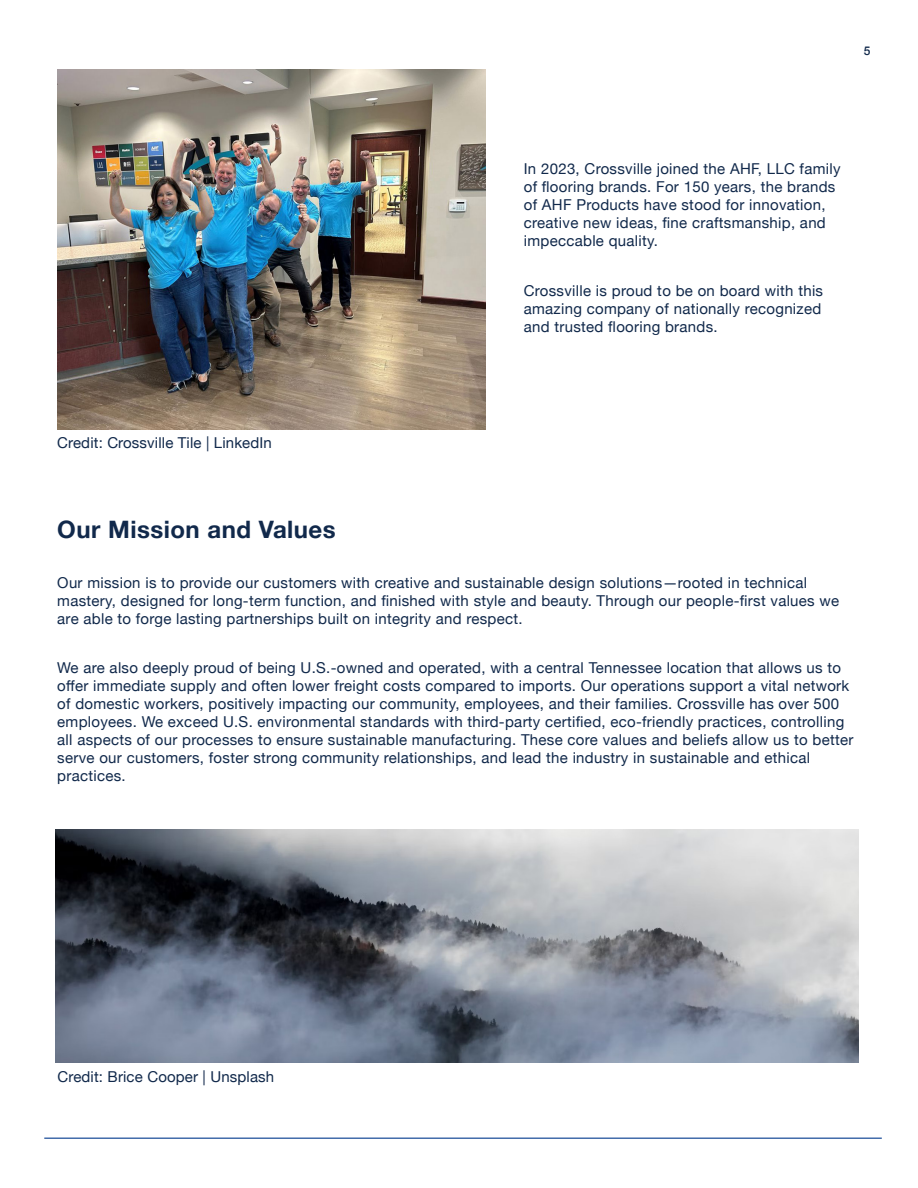
<style>
.page{position:relative;width:918px;height:1188px;background:#fff}
.page>*{position:absolute;margin:0;border:0;box-sizing:border-box;transform-origin:0 0}
.t1{font:700 24px "Helvetica Neue";letter-spacing:.02em;color:#11294b}
.t2{font:15px/18px "Helvetica Neue";letter-spacing:.02em;color:#11294b}
.t3{font:500 12px "Helvetica Neue";color:#11294b}
</style>
<div class="page">
<hr style="left:44px;top:1137px;width:838px;height:2px;background:#426caa">
<img style="left:57px;top:70px;width:428px;height:359px">
<img style="left:55px;top:829px;width:803px;height:234px">
<p class="t3" style="left:864px;top:41px;width:8px">5</p>
<p class="t2" style="left:57px;top:435px;width:216px">Credit: Crossville Tile | LinkedIn</p>
<p class="t2" style="left:524px;top:161px;width:318px">In 2023, Crossville joined the AHF, LLC family of flooring brands. For 150 years, the brands of AHF Products have stood for innovation, creative new ideas, fine craftsmanship, and impeccable quality.</p>
<p class="t2" style="left:524px;top:282px;width:301px;text-align:justify">Crossville is proud to be on board with this amazing company of nationally recognized and trusted flooring brands.</p>
<p class="t1" style="left:57px;top:511px;width:280px">Our Mission and Values</p>
<p class="t2" style="left:57px;top:575px;width:784px">Our mission is to provide our customers with creative and sustainable design solutions—rooted in technical mastery, designed for long-term function, and finished with style and beauty. Through our people-first values we are able to forge lasting partnerships built on integrity and respect.</p>
<p class="t2" style="left:57px;top:660px;width:798px">We are also deeply proud of being U.S.-owned and operated, with a central Tennessee location that allows us to offer immediate supply and often lower freight costs compared to imports. Our operations support a vital network of domestic workers, positively impacting our community, employees, and their families. Crossville has over 500 employees. We exceed U.S. environmental standards with third-party certified, eco-friendly practices, controlling all aspects of our processes to ensure sustainable manufacturing. These core values and beliefs allow us to better serve our customers, foster strong community relationships, and lead the industry in sustainable and ethical practices.</p>
<p class="t2" style="left:58px;top:1069px;width:218px">Credit: Brice Cooper | Unsplash</p>
</div>
